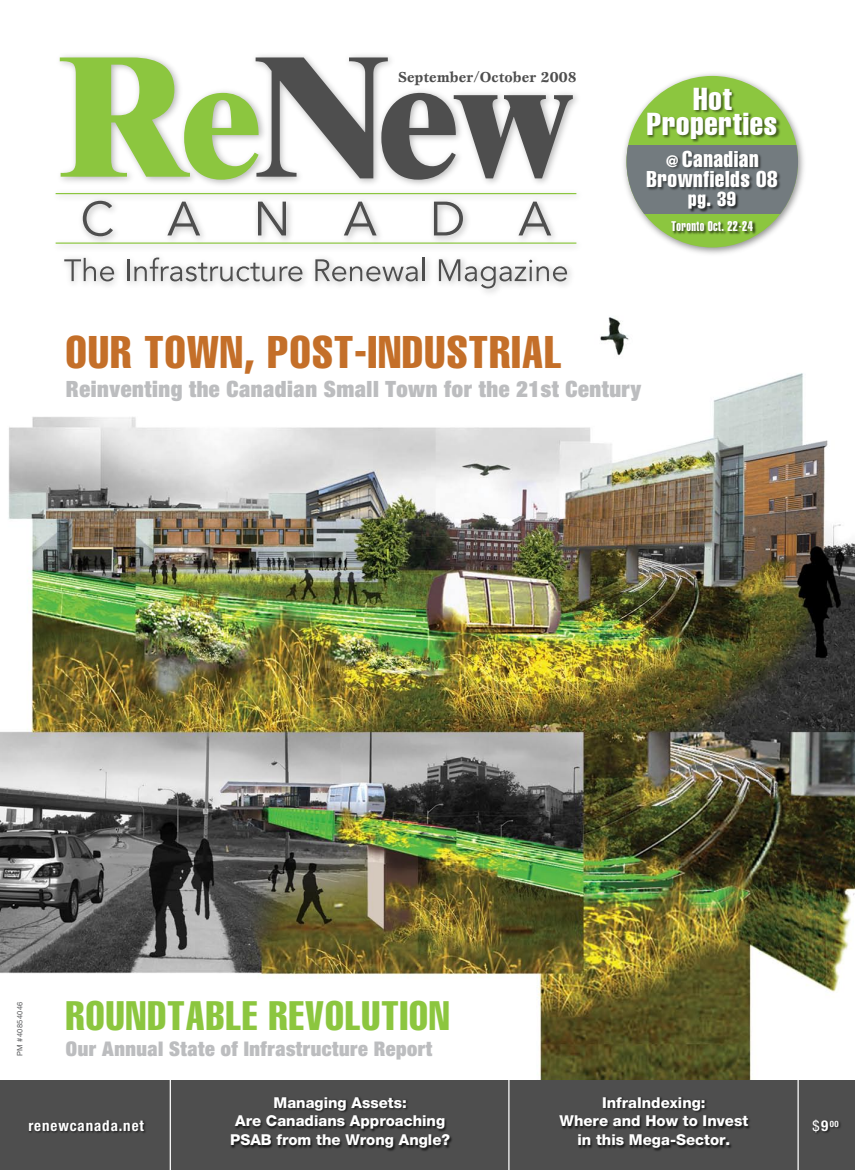
<style>
.page{position:relative;width:855px;height:1170px;background:#fff}
.page>*{position:absolute;margin:0;border:0;box-sizing:border-box;transform-origin:0 0}
.t1{font:extra-condensed 45px "Helvetica";letter-spacing:.03em;color:#c46f29}
.t2{font:extra-condensed 40.5px "Helvetica";letter-spacing:.03em;color:#8cc63f}
.t3{font:extra-condensed 31.25px/25px "Helvetica";letter-spacing:.025em;color:#fff;text-align:center}
.t4{font:900 expanded 22.5px "Helvetica Neue";letter-spacing:.025em;color:#bcbdbf}
.t5{font:extra-condensed 22.5px/20px "Helvetica";letter-spacing:.025em;color:#fff;text-align:center}
.t6{font:900 expanded 20.25px "Helvetica Neue";letter-spacing:.025em;color:#bcbdbf}
.t7{font:extra-condensed 20px "Helvetica";color:#fff}
.t8{font:800 15px/18.8px "Helvetica Neue";color:#fff;text-align:center}
.t9{font:700 15px "Esprit";color:#4e4e4e}
.t10{font:700 condensed 15px "Helvetica Neue";letter-spacing:.06em;color:#fff}
.t11{font:13.75px "Helvetica Extra Compressed";letter-spacing:.03em;color:#fff}
.t12{font:700 condensed 8.75px "Helvetica Neue";color:#fff}
.t13{font:7.5px "Helvetica Neue";letter-spacing:.04em;color:#58595b}
.s1{font-size:16.25px}
.s2{font-weight:400;font-size:15px}
.s3{font-size:15px}
</style>
<div class="page">
<img style="left:0;top:317px;width:855px;height:763px">
<div style="left:0;top:1080px;width:855px;height:90px;background:#4e4e4e"></div>
<div style="left:230px;top:1095px;width:224px;height:57px;background:#000;opacity:.75"></div>
<div style="left:559px;top:1095px;width:193px;height:57px;background:#000;opacity:.75"></div>
<hr style="left:508px;top:1080px;width:2px;height:90px;background:#fff">
<hr style="left:170px;top:1080px;width:1px;height:90px;background:#fff">
<hr style="left:798px;top:1080px;width:1px;height:90px;background:#fff">
<div style="left:27px;top:1118px;width:121px;height:17px;background:#000;opacity:.7"></div>
<div style="left:811px;top:1118px;width:31px;height:18px;background:#000;opacity:.7"></div>
<div style="left:54px;top:52px;width:214px;height:138px;background:#000;opacity:.3"></div>
<div style="left:51px;top:187px;width:534px;height:66px;background:#000;opacity:.3"></div>
<hr style="left:56px;top:243px;width:520px;height:1px;background:#8cc63f">
<hr style="left:56px;top:193px;width:520px;height:1px;background:#8cc63f">
<div style="left:77px;top:195px;width:483px;height:50px;background:#000;opacity:.3"></div>
<svg style="left:83px;top:201px;width:30px;height:35px"></svg>
<svg style="left:167px;top:202px;width:33px;height:33px"></svg>
<svg style="left:258px;top:202px;width:28px;height:33px"></svg>
<svg style="left:344px;top:202px;width:33px;height:33px"></svg>
<svg style="left:434px;top:202px;width:29px;height:33px"></svg>
<svg style="left:518px;top:202px;width:33px;height:33px"></svg>
<div style="left:59px;top:252px;width:517px;height:46px;background:#000;opacity:.3"></div>
<svg style="left:64px;top:258px;width:50px;height:23px"></svg>
<hr style="left:127px;top:259px;width:2px;height:22px;background:#4e4e4e">
<svg style="left:134px;top:258px;width:168px;height:24px"></svg>
<svg style="left:315px;top:259px;width:103px;height:22px"></svg>
<hr style="left:423px;top:258px;width:2px;height:23px;background:#4e4e4e">
<svg style="left:439px;top:259px;width:128px;height:29px"></svg>
<div style="left:250px;top:52px;width:332px;height:138px;background:#000;opacity:.3"></div>
<svg style="left:60px;top:57px;width:513px;height:123px"></svg>
<div style="left:621px;top:70px;width:187px;height:187px;background:#000;opacity:.45"></div>
<div style="left:626px;top:76px;width:172px;height:172px;background:#8cc63f;border-radius:50%"></div>
<div style="left:626px;top:145px;width:172px;height:69px;background:#737b7f"></div>
<div style="left:671px;top:220px;width:86px;height:15px;background:#000;opacity:.7"></div>
<div style="left:647px;top:86px;width:134px;height:57px;background:#000;opacity:.5"></div>
<div style="left:646px;top:149px;width:135px;height:42px;background:#000;opacity:.5"></div>
<div style="left:688px;top:191px;width:52px;height:23px;background:#000;opacity:.7"></div>
<p class="t9" style="left:398px;top:68px;width:180px">September/October 2008</p>
<h3 class="t3" style="left:647px;top:85px;width:132px">HOT<br>PROPERTIES</h3>
<h3 class="t5" style="left:646px;top:148px;width:133px"><span class="s1">@</span> CANADIAN<br>BROWNFIELDS 08</h3>
<h3 class="t7" style="left:688px;top:187px;width:49px">PG. 39</h3>
<p class="t11" style="left:672px;top:218px;width:83px">Toronto Oct. 22-24</p>
<h1 class="t1" style="left:66px;top:324px;width:497px">OUR TOWN, POST-INDUSTRIAL</h1>
<h3 class="t4" style="left:66px;top:374px;width:577px">Reinventing the Canadian Small Town for the 21st Century</h3>
<p class="t13" style="left:15px;top:1056px;width:56px;rotate:-90deg">PM #40854046</p>
<h2 class="t2" style="left:66px;top:990px;width:385px">ROUNDTABLE REVOLUTION</h2>
<h3 class="t6" style="left:66px;top:1036px;width:368px">Our Annual State of Infrastructure Report</h3>
<p class="t8" style="left:230px;top:1093px;width:222px">Managing Assets:<br>Are Canadians Approaching<br>PSAB from the Wrong Angle?</p>
<p class="t8" style="left:560px;top:1093px;width:190px">InfraIndexing:<br>Where and How to Invest in this Mega-Sector.</p>
<p class="t10" style="left:28px;top:1117px;width:117px">renewcanada.net</p>
<p class="t12" style="left:812px;top:1118px;width:28px"><span class="s2">$</span><span class="s3">9</span>00</p>
</div>
